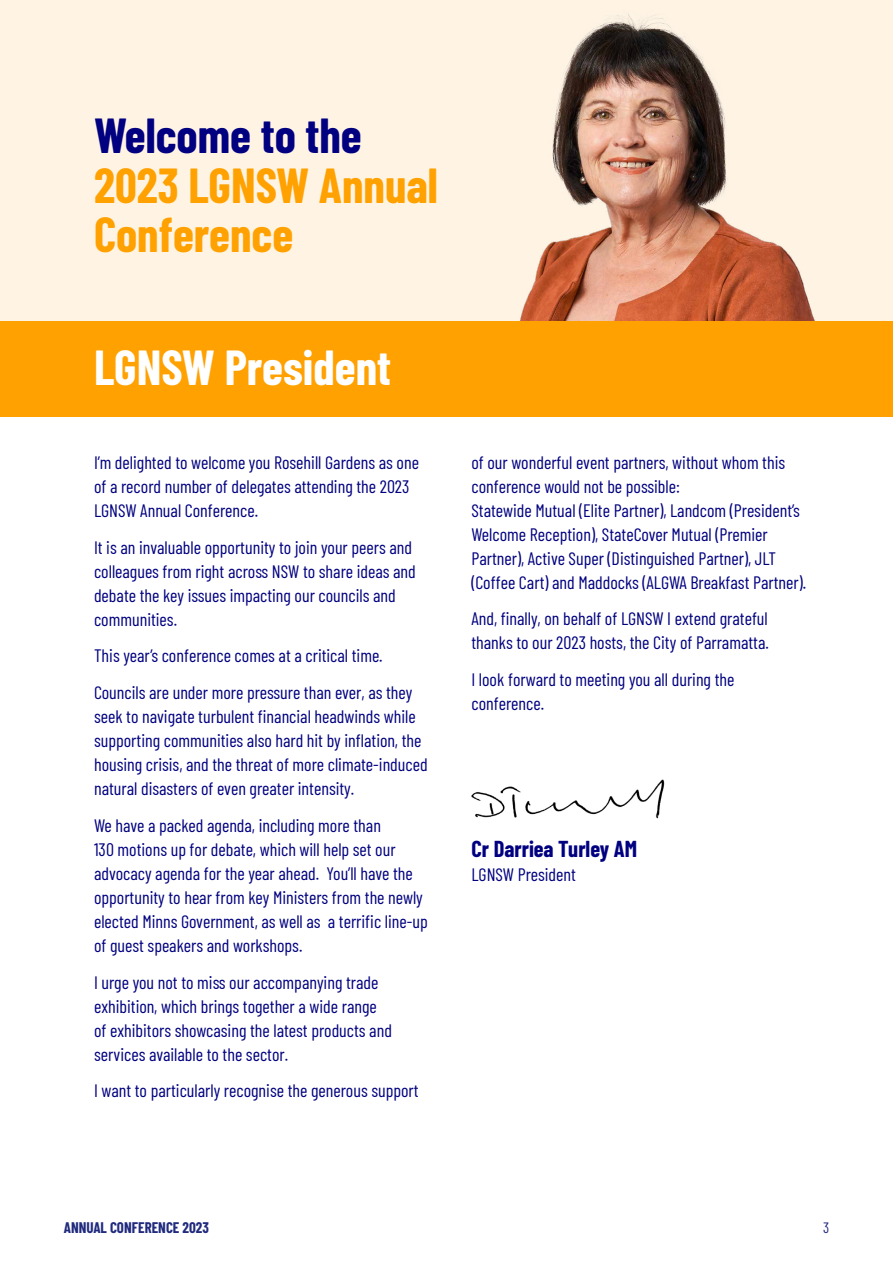
<style>
.page{position:relative;width:893px;height:1263px;background:#fff}
.page>*{position:absolute;margin:0;border:0;box-sizing:border-box;transform-origin:0 0}
.t1{font:700 48px/49.5px "Barlow Condensed";color:#ffa100}
.t2{font:700 48px "Barlow Condensed";color:#fff}
.t3{font:700 48px "Barlow Condensed";color:#000080}
.t4{font:700 22.5px "Barlow Condensed";color:#000080}
.t5{font:18px/24px "Barlow Condensed";color:#000080}
.t6{font:700 15px "Barlow Condensed";color:#212b7e}
.t7{font:15px "Barlow Condensed";color:#212b7e}
</style>
<div class="page">
<div style="left:0;top:0;width:893px;height:357px;background:#fff4e4"></div>
<img style="left:520px;top:13px;width:295px;height:308px">
<div style="left:0;top:321px;width:893px;height:96px;background:#ffa100"></div>
<img style="left:471px;top:779px;width:194px;height:40px">
<h1 class="t3" style="left:94px;top:102px;width:269px">Welcome to the</h1>
<h1 class="t1" style="left:94px;top:158px;width:345px">2023 LGNSW Annual<br>Conference</h1>
<h1 class="t2" style="left:94px;top:334px;width:299px">LGNSW President</h1>
<p class="t5" style="left:94px;top:449px;width:326px">I’m delighted to welcome you Rosehill Gardens as one of a record number of delegates attending the 2023<br>LGNSW Annual Conference.</p>
<p class="t5" style="left:94px;top:534px;width:323px">It is an invaluable opportunity to join your peers and colleagues from right across NSW to share ideas and debate the key issues impacting our councils and communities.</p>
<p class="t5" style="left:94px;top:636px;width:320px;line-height:36.8px">This year’s conference comes at a critical time.<br>Councils are under more pressure than ever, as they</p>
<p class="t5" style="left:94px;top:703px;width:335px">seek to navigate turbulent financial headwinds while supporting communities also hard hit by inflation, the housing crisis, and the threat of more climate-induced natural disasters of even greater intensity.</p>
<p class="t5" style="left:94px;top:812px;width:335px">We have a packed agenda, including more than<br>130 motions up for debate, which will help set our advocacy agenda for the year ahead. You’ll have the opportunity to hear from key Ministers from the newly elected Minns Government, as well as a terrific line-up of guest speakers and workshops.</p>
<p class="t5" style="left:94px;top:969px;width:299px">I urge you not to miss our accompanying trade exhibition, which brings together a wide range of exhibitors showcasing the latest products and services available to the sector.</p>
<p class="t5" style="left:94px;top:1077px;width:326px">I want to particularly recognise the generous support</p>
<p class="t5" style="left:471px;top:449px;width:336px">of our wonderful event partners, without whom this conference would not be possible:<br>Statewide Mutual (Elite Partner), Landcom (President’s Welcome Reception), StateCover Mutual (Premier Partner), Active Super (Distinguished Partner), JLT (Coffee Cart) and Maddocks (ALGWA Breakfast Partner).</p>
<p class="t5" style="left:471px;top:606px;width:299px">And, finally, on behalf of LGNSW I extend grateful thanks to our 2023 hosts, the City of Parramatta.</p>
<p class="t5" style="left:471px;top:666px;width:264px">I look forward to meeting you all during the conference.</p>
<p class="t4" style="left:471px;top:833px;width:167px">Cr Darriea Turley AM</p>
<p class="t5" style="left:471px;top:861px;width:106px">LGNSW President</p>
<p class="t6" style="left:64px;top:1217px;width:147px">ANNUAL CONFERENCE 2023</p>
<p class="t7" style="left:823px;top:1217px;width:8px">3</p>
</div>
